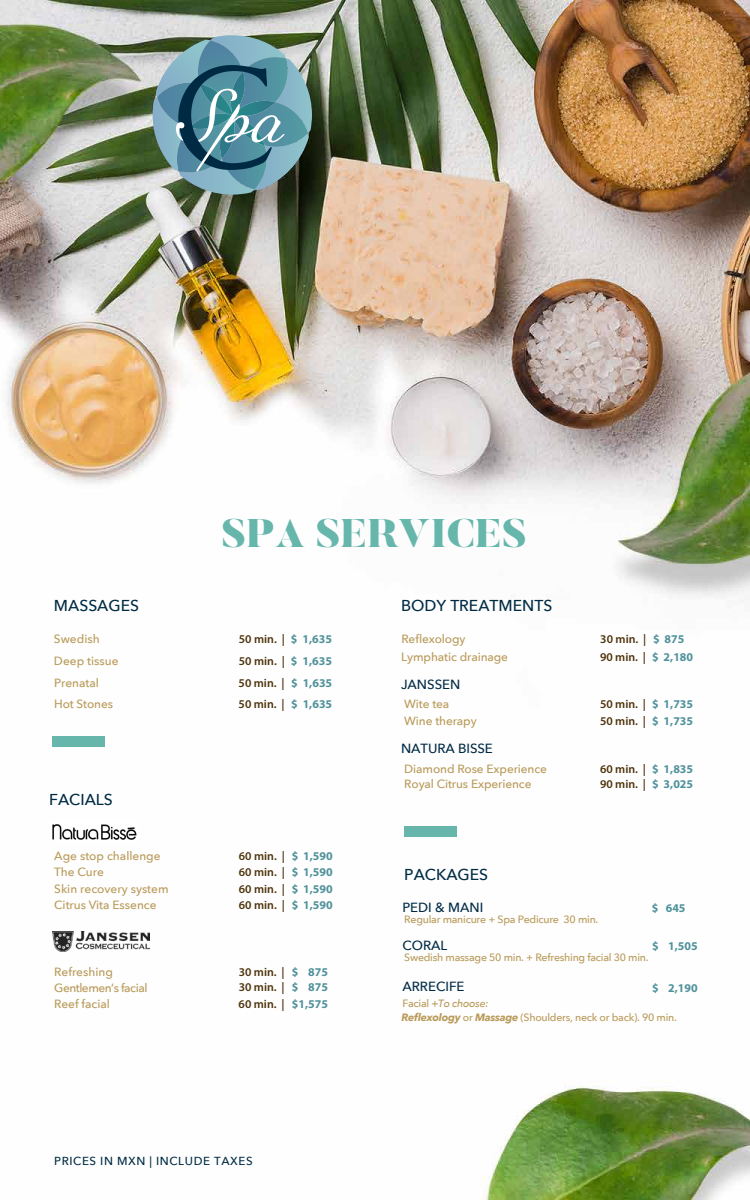
<style>
.page{position:relative;width:750px;height:1200px;background:#fff}
.page>*{position:absolute;margin:0;border:0;box-sizing:border-box;transform-origin:0 0}
.t1{font:900 39.75px "Butler";color:#66b6ac}
.t2{font:500 15.75px "Avenir Next";color:#002b44}
.t3{font:500 13.27px "Avenir Next";color:#002a44}
.t4{font:600 11.93px/15.9px "Myriad Pro";color:#4f340c}
.t5{font:500 11.93px/21.1px "Avenir Next";letter-spacing:-.01em;color:#b99a59}
.t6{font:500 11.93px/15.9px "Avenir Next";letter-spacing:-.04em;color:#b99a59}
.t7{font:700 11.93px "Myriad Pro";color:#50929b}
.t8{font:500 11.62px "Avenir Next";letter-spacing:.05em;color:#002b44}
.t9{font:500 10.57px "Avenir Next";letter-spacing:-.025em;color:#b99a59}
.t10{font:italic 500 10.57px "Avenir Next";letter-spacing:-.025em;color:#b99a59}
.s1{font-weight:700;color:#50929b}
.s2{font-style:normal}
.s3{font-weight:700;font-style:italic}
</style>
<div class="page">
<img style="left:0;top:0;width:750px;height:1200px">
<img style="left:53px;top:932px;width:97px;height:20px">
<img style="left:50px;top:821px;width:89px;height:20px">
<div style="left:53px;top:737px;width:52px;height:10px;background:#66b6ac"></div>
<div style="left:404px;top:826px;width:53px;height:10px;background:#66b6ac"></div>
<svg style="left:153px;top:35px;width:159px;height:160px;background:#669099"></svg>
<h1 class="t1" style="left:222px;top:508px;width:307px">SPA SERVICES</h1>
<h2 class="t2" style="left:54px;top:592px;width:87px">MASSAGES</h2>
<h2 class="t2" style="left:401px;top:592px;width:153px">BODY TREATMENTS</h2>
<p class="t5" style="left:54px;top:628px;width:66px">Swedish<br>Deep tissue</p>
<p class="t5" style="left:54px;top:672px;width:46px">Prenatal</p>
<p class="t4" style="left:239px;top:628px;width:95px;line-height:21.1px">50 min. | <span class="s1">$ 1,635<br></span>50 min. | <span class="s1">$ 1,635</span></p>
<p class="t4" style="left:239px;top:674px;width:95px">50 min. | <span class="s1">$ 1,635</span></p>
<p class="t5" style="left:401px;top:628px;width:66px">Reflexology</p>
<p class="t4" style="left:600px;top:631px;width:86px">30 min. | <span class="s1">$ 875</span></p>
<p class="t5" style="left:401px;top:645px;width:108px">Lymphatic drainage</p>
<p class="t3" style="left:401px;top:673px;width:61px">JANSSEN</p>
<p class="t4" style="left:600px;top:648px;width:95px">90 min. | <span class="s1">$ 2,180</span></p>
<p class="t5" style="left:54px;top:693px;width:60px">Hot Stones</p>
<p class="t4" style="left:239px;top:696px;width:95px">50 min. | <span class="s1">$ 1,635</span></p>
<p class="t4" style="left:600px;top:696px;width:95px;line-height:16.8px">50 min. | <span class="s1">$ 1,735<br></span>50 min. | <span class="s1">$ 1,735</span></p>
<p class="t5" style="left:404px;top:695px;width:74px;line-height:16.8px">Wite tea<br>Wine therapy</p>
<h2 class="t2" style="left:49px;top:786px;width:65px">FACIALS</h2>
<p class="t5" style="left:54px;top:847px;width:108px;line-height:15.9px">Age stop challenge<br>The Cure</p>
<p class="t5" style="left:54px;top:880px;width:116px;line-height:16.7px">Skin recovery system<br>Citrus Vita Essence</p>
<p class="t4" style="left:239px;top:848px;width:95px">60 min. | <span class="s1">$ 1,590<br></span>60 min. | <span class="s1">$ 1,590</span></p>
<p class="t4" style="left:239px;top:880px;width:95px;line-height:16.7px">60 min. | <span class="s1">$ 1,590<br></span>60 min. | <span class="s1">$ 1,590</span></p>
<p class="t6" style="left:54px;top:964px;width:95px">Refreshing<br>Gentlemen’s facial</p>
<p class="t4" style="left:239px;top:963px;width:91px">30 min. | <span class="s1">$ 875<br></span>30 min. | <span class="s1">$ 875</span></p>
<p class="t5" style="left:54px;top:993px;width:57px">Reef facial</p>
<p class="t4" style="left:239px;top:995px;width:91px">60 min. | <span class="s1">$1,575</span></p>
<p class="t8" style="left:54px;top:1151px;width:200px">PRICES IN MXN | INCLUDE TAXES</p>
<p class="t3" style="left:401px;top:738px;width:93px">NATURA BISSE</p>
<p class="t5" style="left:404px;top:773px;width:129px">Royal Citrus Experience</p>
<p class="t5" style="left:404px;top:757px;width:144px">Diamond Rose Experience</p>
<h2 class="t2" style="left:404px;top:861px;width:85px">PACKAGES</h2>
<p class="t4" style="left:600px;top:760px;width:95px">60 min. | <span class="s1">$ 1,835</span></p>
<p class="t4" style="left:600px;top:776px;width:95px">90 min. | <span class="s1">$ 3,025</span></p>
<p class="t3" style="left:402px;top:896px;width:82px">PEDI &amp; MANI</p>
<p class="t7" style="left:652px;top:900px;width:35px">$ 645</p>
<p class="t9" style="left:404px;top:910px;width:196px">Regular manicure + Spa Pedicure 30 min.</p>
<p class="t3" style="left:402px;top:934px;width:46px">CORAL</p>
<p class="t7" style="left:652px;top:938px;width:47px">$ 1,505</p>
<p class="t9" style="left:404px;top:949px;width:246px">Swedish massage 50 min. + Refreshing facial 30 min.</p>
<p class="t3" style="left:402px;top:975px;width:64px">ARRECIFE</p>
<p class="t7" style="left:652px;top:980px;width:47px">$ 2,190</p>
<p class="t10" style="left:402px;top:995px;width:88px"><span class="s2">Facial</span> +To choose:</p>
<p class="t9" style="left:401px;top:1009px;width:277px"><span class="s3">Reflexology</span> or <span class="s3">Massage</span> (Shoulders, neck or back). 90 min.</p>
</div>
